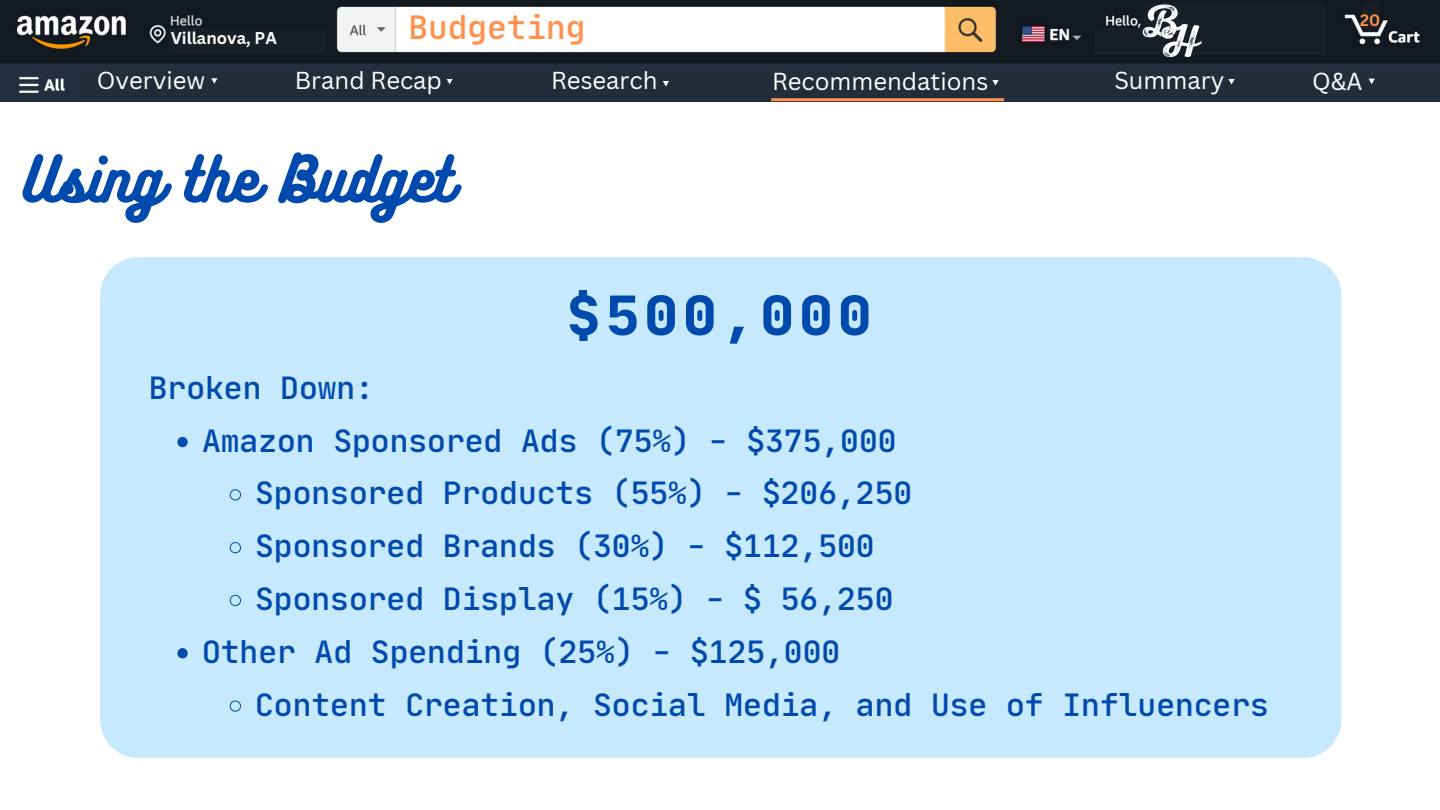
<style>
.page{position:relative;width:1440px;height:810px;background:#fff}
.page>*{position:absolute;margin:0;border:0;box-sizing:border-box;transform-origin:0 0}
.t1{font:56px "Bukhari Script";color:#004aad}
.t2{font:800 expanded 54.8px "Jet Brains Mono";letter-spacing:.105em;color:#004aad}
.t3{font:500 32.8px "Jet Brains Mono";color:#ff914d}
.t4{font:500 31.3px "Jet Brains Mono";color:#004aad}
.t5{font:23.9px "Canva Sans";color:#fff}
.t6{font:700 16.5px "Canva Sans";color:#fff}
.t7{font:700 16px "Canva Sans";color:#ff914d}
</style>
<div class="page">
<img style="left:0;top:0;width:1440px;height:101px">
<div style="left:81px;top:70px;width:1359px;height:28px;background:#232d39"></div>
<svg style="left:1228px;top:79px;width:7px;height:6px"></svg>
<svg style="left:1369px;top:79px;width:6px;height:5px"></svg>
<svg style="left:992px;top:80px;width:7px;height:6px"></svg>
<svg style="left:663px;top:81px;width:6px;height:5px"></svg>
<svg style="left:447px;top:79px;width:6px;height:5px"></svg>
<svg style="left:211px;top:78px;width:6px;height:6px"></svg>
<div style="left:1144px;top:3px;width:181px;height:25px;background:#191f26"></div>
<div style="left:1094px;top:28px;width:231px;height:26px;background:#191f26"></div>
<img style="left:1141px;top:3px;width:64px;height:55px">
<div style="left:169px;top:28px;width:156px;height:26px;background:#191f26"></div>
<hr style="left:771px;top:98px;width:233px;height:3px;background:#ff914d">
<div style="left:100px;top:257px;width:1241px;height:501px;background:#c6e9fe"></div>
<svg style="left:177px;top:437px;width:11px;height:10px"></svg>
<svg style="left:229px;top:489px;width:12px;height:12px"></svg>
<svg style="left:229px;top:542px;width:12px;height:12px"></svg>
<svg style="left:229px;top:595px;width:12px;height:11px"></svg>
<svg style="left:177px;top:648px;width:11px;height:10px"></svg>
<svg style="left:229px;top:700px;width:12px;height:12px"></svg>
<div style="left:1362px;top:3px;width:17px;height:25px;background:#191f26"></div>
<p class="t6" style="left:171px;top:27px;width:108px">Villanova, PA</p>
<p class="t3" style="left:408px;top:7px;width:178px">Budgeting</p>
<p class="t7" style="left:1360px;top:9px;width:22px">20</p>
<p class="t7" style="left:1366px;top:10px;width:10px">2</p>
<p class="t5" style="left:97px;top:63px;width:110px">Overview</p>
<p class="t5" style="left:295px;top:64px;width:149px">Brand Recap</p>
<p class="t5" style="left:551px;top:64px;width:108px">Research</p>
<p class="t5" style="left:772px;top:65px;width:218px">Recommendations</p>
<p class="t5" style="left:1114px;top:64px;width:111px">Summary</p>
<p class="t5" style="left:1312px;top:65px;width:52px">Q&amp;A</p>
<p class="t1" style="left:23px;top:143px;width:432px">Using the Budget</p>
<p class="t4" style="left:149px;top:368px;width:227px">Broken Down:</p>
<p class="t2" style="left:567px;top:281px;width:305px">$500,000</p>
<p class="t4" style="left:202px;top:421px;width:696px">Amazon Sponsored Ads (75%) - $375,000</p>
<p class="t4" style="left:255px;top:474px;width:659px">Sponsored Products (55%) - $206,250</p>
<p class="t4" style="left:255px;top:527px;width:621px">Sponsored Brands (30%) - $112,500</p>
<p class="t4" style="left:255px;top:579px;width:640px">Sponsored Display (15%) - $ 56,250</p>
<p class="t4" style="left:202px;top:632px;width:640px">Other Ad Spending (25%) - $125,000</p>
<p class="t4" style="left:255px;top:685px;width:1015px">Content Creation, Social Media, and Use of Influencers</p>
</div>
